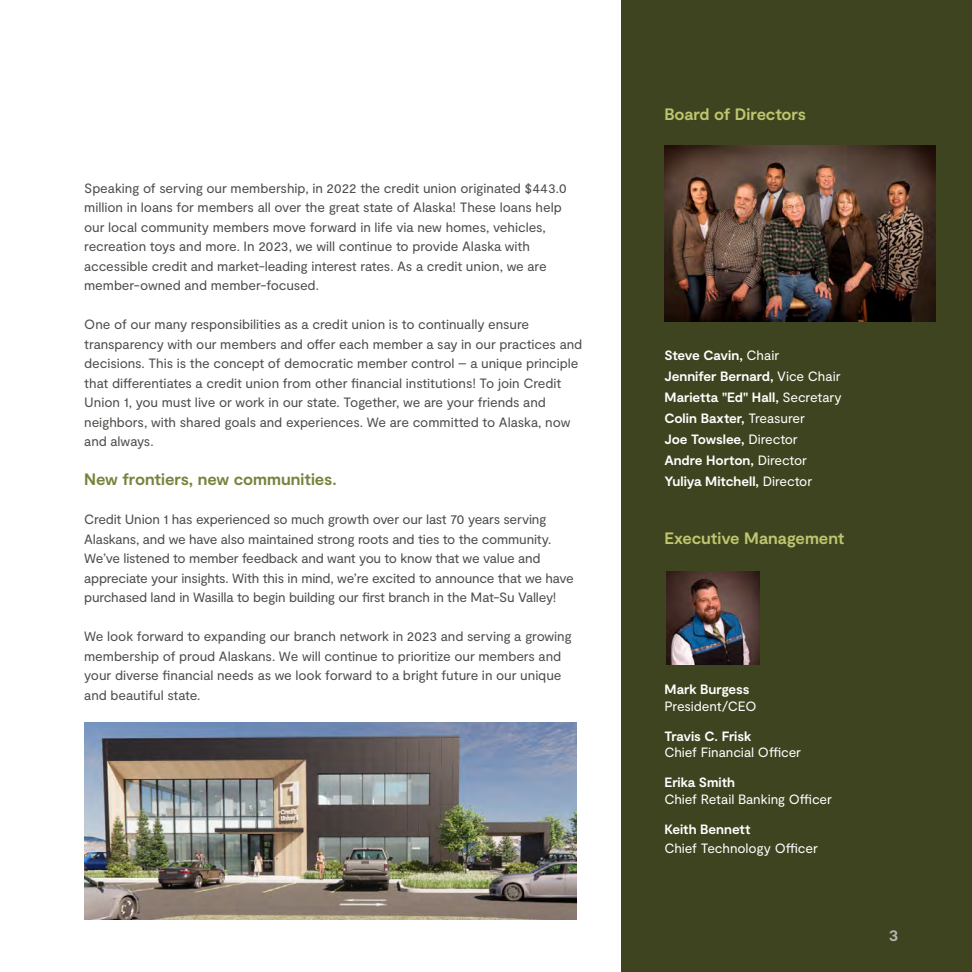
<style>
.page{position:relative;width:972px;height:972px;background:#fff}
.page>*{position:absolute;margin:0;border:0;box-sizing:border-box;transform-origin:0 0}
.t1{font:700 16.5px "Moderat";letter-spacing:-.01em;color:#bec66f}
.t2{font:700 16.5px "Moderat";letter-spacing:-.005em;color:#76833c}
.t3{font:700 16.5px "Moderat";color:#b6b3ac}
.t4{font:13.5px/19.5px "Moderat";letter-spacing:-.01em;color:#4d4d4a}
.t5{font:700 13.5px/21px "Moderat";letter-spacing:-.005em;color:#fff}
.t6{font:13.5px "Moderat";letter-spacing:-.005em;color:#fff}
.s1{font-weight:400}
</style>
<div class="page">
<div style="left:622px;top:0;width:350px;height:972px;background:#3e441f"></div>
<img style="left:664px;top:146px;width:271px;height:176px">
<img style="left:84px;top:723px;width:493px;height:196px">
<img style="left:667px;top:572px;width:92px;height:93px">
<p class="t4" style="left:84px;top:178px;width:484px">Speaking of serving our membership, in 2022 the credit union originated $443.0 million in loans for members all over the great state of Alaska! These loans help our local community members move forward in life via new homes, vehicles, recreation toys and more. In 2023, we will continue to provide Alaska with accessible credit and market-leading interest rates. As a credit union, we are member-owned and member-focused.</p>
<p class="t4" style="left:84px;top:315px;width:500px">One of our many responsibilities as a credit union is to continually ensure transparency with our members and offer each member a say in our practices and decisions. This is the concept of democratic member control – a unique principle that differentiates a credit union from other financial institutions! To join Credit Union 1, you must live or work in our state. Together, we are your friends and neighbors, with shared goals and experiences. We are committed to Alaska, now and always.</p>
<p class="t2" style="left:84px;top:470px;width:254px">New frontiers, new communities.</p>
<p class="t4" style="left:84px;top:510px;width:491px">Credit Union 1 has experienced so much growth over our last 70 years serving Alaskans, and we have also maintained strong roots and ties to the community.<br>We’ve listened to member feedback and want you to know that we value and appreciate your insights. With this in mind, we’re excited to announce that we have purchased land in Wasilla to begin building our first branch in the Mat-Su Valley!</p>
<p class="t4" style="left:84px;top:627px;width:489px">We look forward to expanding our branch network in 2023 and serving a growing membership of proud Alaskans. We will continue to prioritize our members and your diverse financial needs as we look forward to a bright future in our unique and beautiful state.</p>
<p class="t1" style="left:664px;top:105px;width:143px">Board of Directors</p>
<p class="t5" style="left:664px;top:345px;width:179px">Steve Cavin, <span class="s1">Chair<br></span>Jennifer Bernard, <span class="s1">Vice Chair<br></span>Marietta "Ed" Hall, <span class="s1">Secretary<br></span>Colin Baxter, <span class="s1">Treasurer<br></span>Joe Towslee, <span class="s1">Director<br></span>Andre Horton, <span class="s1">Director<br></span>Yuliya Mitchell, <span class="s1">Director</span></p>
<p class="t1" style="left:664px;top:529px;width:182px">Executive Management</p>
<p class="t5" style="left:664px;top:680px;width:87px">Mark Burgess</p>
<p class="t6" style="left:664px;top:698px;width:94px">President/CEO</p>
<p class="t5" style="left:664px;top:726px;width:89px">Travis C. Frisk</p>
<p class="t6" style="left:664px;top:745px;width:138px">Chief Financial Officer</p>
<p class="t5" style="left:664px;top:773px;width:72px">Erika Smith</p>
<p class="t6" style="left:664px;top:791px;width:169px">Chief Retail Banking Officer</p>
<p class="t5" style="left:664px;top:819px;width:88px">Keith Bennett</p>
<p class="t6" style="left:664px;top:841px;width:155px">Chief Technology Officer</p>
<p class="t3" style="left:889px;top:926px;width:11px">3</p>
</div>
